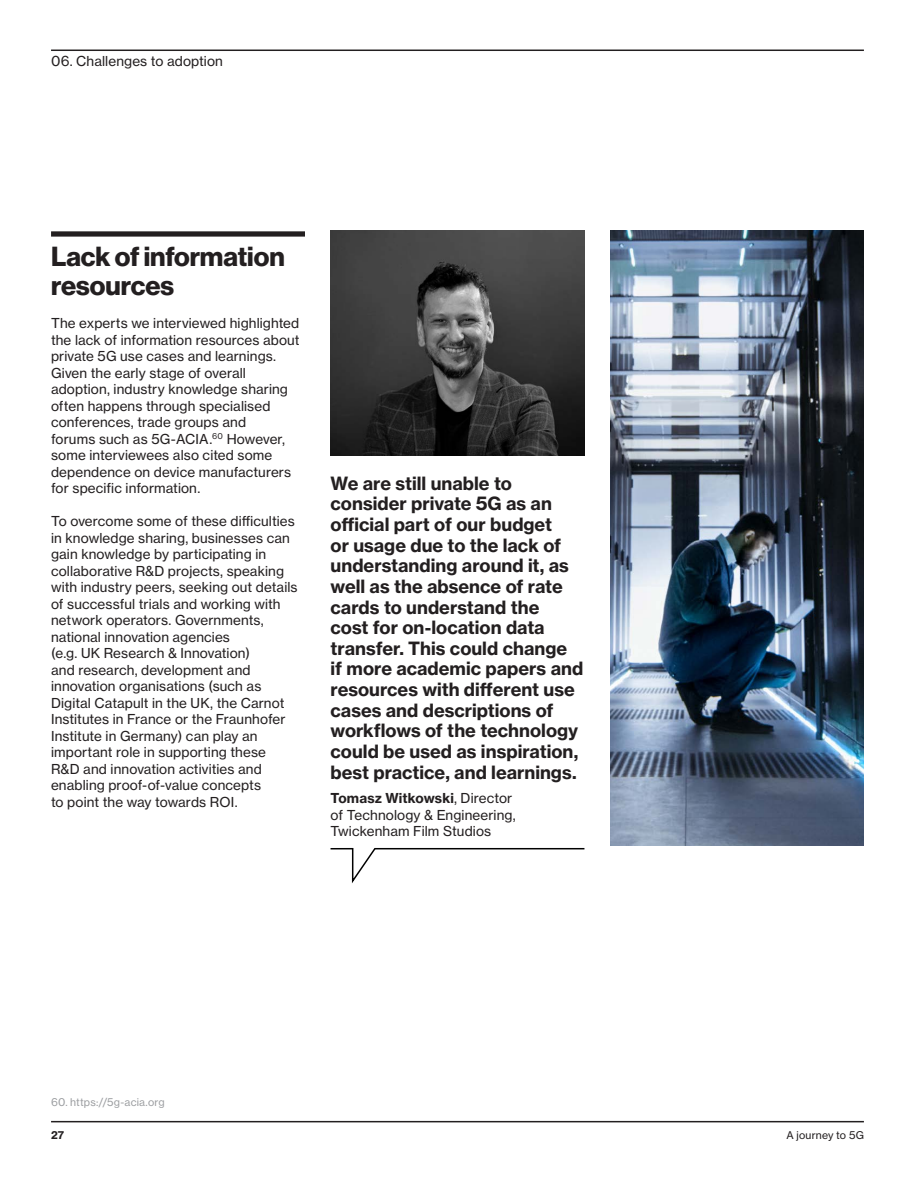
<style>
.page{position:relative;width:915px;height:1191px;background:#fff}
.page>*{position:absolute;margin:0;border:0;box-sizing:border-box;transform-origin:0 0}
._18pt_Heading{font:700 27px/28.8px "Verizon NHGDS";color:#231f20}
._11pt_Body_text{font:700 18px/20.7px "Verizon NHGTX";color:#231f20}
._9pt_Body_text_regul{font:13.5px/16.5px "Verizon NHGTX";letter-spacing:.01em;color:#231f20}
._11pt_Body_text-2{font:13.5px/16.5px "Verizon NHGTX";letter-spacing:.01em;color:#231f20}
._7pt_Footer_text{font:10.5px "Verizon NHGTX";letter-spacing:.02em;color:#9d9fa2}
.t1{font:10.5px "Verizon NHGTX";letter-spacing:.015em;color:#231f20}
.t2{font:700 10.5px "Verizon NHGTX";color:#231f20}
.s1{font-weight:700}
</style>
<div class="page">
<div style="left:51px;top:231px;width:254px;height:6px;background:#231f20"></div>
<svg style="left:330px;top:848px;width:255px;height:35px"></svg>
<img style="left:330px;top:231px;width:254px;height:224px">
<img style="left:610px;top:231px;width:253px;height:614px">
<hr style="left:51px;top:1121px;width:812px;height:1px;background:#231f20">
<hr style="left:51px;top:50px;width:812px;height:1px;background:#231f20">
<p class="_9pt_Body_text_regul" style="left:51px;top:53px;width:173px">06. Challenges to adoption</p>
<p class="_18pt_Heading" style="left:51px;top:242px;width:235px">Lack of information resources</p>
<p class="_9pt_Body_text_regul" style="left:51px;top:315px;width:250px">The experts we interviewed highlighted the lack of information resources about private 5G use cases and learnings.<br>Given the early stage of overall adoption, industry knowledge sharing often happens through specialised conferences, trade groups and<br>forums such as 5G-ACIA.<sup>60</sup> However, some interviewees also cited some dependence on device manufacturers for specific information.</p>
<p class="_9pt_Body_text_regul" style="left:51px;top:513px;width:248px">To overcome some of these difficulties in knowledge sharing, businesses can gain knowledge by participating in collaborative R&amp;D projects, speaking with industry peers, seeking out details of successful trials and working with network operators. Governments, national innovation agencies<br>(e.g. UK Research &amp; Innovation)<br>and research, development and innovation organisations (such as Digital Catapult in the UK, the Carnot Institutes in France or the Fraunhofer Institute in Germany) can play an important role in supporting these R&amp;D and innovation activities and enabling proof-of-value concepts<br>to point the way towards ROI.</p>
<p class="_11pt_Body_text" style="left:330px;top:472px;width:254px">We are still unable to consider private 5G as an official part of our budget<br>or usage due to the lack of understanding around it, as well as the absence of rate cards to understand the<br>cost for on-location data transfer. This could change if more academic papers and resources with different use cases and descriptions of workflows of the technology could be used as inspiration, best practice, and learnings.</p>
<p class="_11pt_Body_text-2" style="left:330px;top:790px;width:187px"><span class="s1">Tomasz Witkowski</span>, Director of Technology &amp; Engineering,<br>Twickenham Film Studios</p>
<p class="_7pt_Footer_text" style="left:51px;top:1095px;width:115px">60. https://5g-acia.org</p>
<p class="t2" style="left:51px;top:1128px;width:15px">27</p>
<p class="t1" style="left:786px;top:1128px;width:79px">A journey to 5G</p>
</div>
